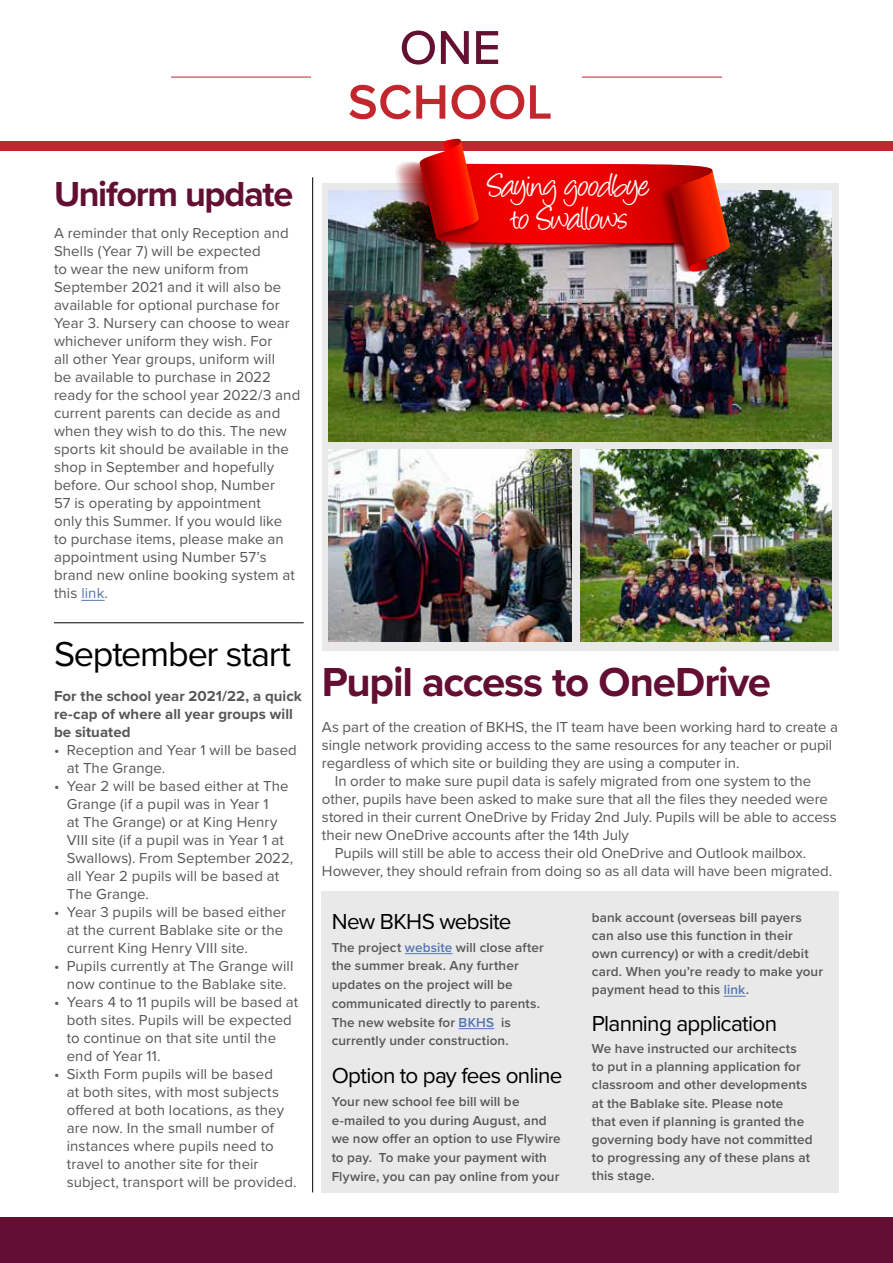
<style>
.page{position:relative;width:893px;height:1263px;background:#fff}
.page>*{position:absolute;margin:0;border:0;box-sizing:border-box;transform-origin:0 0}
.t1{font:700 42px "Proxima Nova";letter-spacing:-.03em;color:#630f33}
.t2{font:37.5px/33px "Angelina";letter-spacing:-.02em;color:#fff;text-align:center}
.t3{font:36px "Proxima Nova";letter-spacing:-.035em;color:#000}
.t4{font:700 36px "Proxima Nova";letter-spacing:-.035em;color:#630f33}
.t5{font:22.5px "Proxima Nova";letter-spacing:-.035em;color:#000}
.t6{font:15px/18px "Proxima Nova";letter-spacing:.005em;color:#575756}
.t7{font:700 15px/18px "Proxima Nova";letter-spacing:.005em;color:#575756}
.t8{font:600 13.5px/18.1px "Proxima Nova";letter-spacing:.01em;color:#575756}
.s1{color:#5576af}
</style>
<div class="page">
<svg style="left:349px;top:85px;width:96px;height:34px"></svg>
<svg style="left:451px;top:85px;width:73px;height:34px"></svg>
<svg style="left:530px;top:85px;width:21px;height:34px"></svg>
<hr style="left:582px;top:77px;width:139px;height:1px;background:#c1272d">
<hr style="left:172px;top:77px;width:139px;height:1px;background:#c1272d">
<svg style="left:402px;top:31px;width:33px;height:34px"></svg>
<svg style="left:441px;top:31px;width:28px;height:33px"></svg>
<svg style="left:476px;top:31px;width:22px;height:33px"></svg>
<div style="left:0;top:141px;width:893px;height:10px;background:#c2262e"></div>
<div style="left:0;top:1217px;width:893px;height:46px;background:#630f33"></div>
<hr style="left:312px;top:177px;width:1px;height:1015px;background:#000">
<div style="left:322px;top:891px;width:517px;height:301px;background:#e9e9e9"></div>
<div style="left:322px;top:183px;width:517px;height:468px;background:#e9e9e9"></div>
<svg style="left:81px;top:600px;width:24px;height:1px"></svg>
<hr style="left:54px;top:622px;width:250px;height:1px;background:#000">
<hr style="left:405px;top:953px;width:47px;height:1px;background:#5576af">
<hr style="left:459px;top:1028px;width:35px;height:1px;background:#5576af">
<svg style="left:724px;top:996px;width:22px;height:1px"></svg>
<img style="left:329px;top:190px;width:503px;height:252px">
<img style="left:329px;top:450px;width:242px;height:192px">
<img style="left:580px;top:450px;width:252px;height:192px">
<img style="left:396px;top:139px;width:335px;height:135px">
<h3 class="t4" style="left:54px;top:167px;width:241px">Uniform update</h3>
<p class="t6" style="left:54px;top:223px;width:248px">A reminder that only Reception and<br>Shells (Year 7) will be expected<br>to wear the new uniform from<br>September 2021 and it will also be available for optional purchase for<br>Year 3. Nursery can choose to wear whichever uniform they wish. For<br>all other Year groups, uniform will<br>be available to purchase in 2022 ready for the school year 2022/3 and current parents can decide as and when they wish to do this. The new sports kit should be available in the shop in September and hopefully before. Our school shop, Number<br>57 is operating by appointment<br>only this Summer. If you would like<br>to purchase items, please make an appointment using Number 57’s brand new online booking system at this <span class="s1">link</span>.</p>
<h3 class="t3" style="left:54px;top:627px;width:239px">September start</h3>
<p class="t7" style="left:54px;top:686px;width:249px">For the school year 2021/22, a quick re-cap of where all year groups will be situated</p>
<p class="t6" style="left:67px;top:740px;width:232px;text-indent:-13px">• Reception and Year 1 will be based at The Grange.</p>
<p class="t6" style="left:67px;top:776px;width:228px;text-indent:-13px">• Year 2 will be based either at The<br>Grange (if a pupil was in Year 1<br>at The Grange) or at King Henry<br>VIII site (if a pupil was in Year 1 at<br>Swallows). From September 2022, all Year 2 pupils will be based at<br>The Grange.</p>
<p class="t6" style="left:67px;top:902px;width:221px;text-indent:-13px">• Year 3 pupils will be based either at the current Bablake site or the current King Henry VIII site.</p>
<p class="t6" style="left:54px;top:956px;width:241px;text-align:center">• Pupils currently at The Grange will now continue to the Bablake site.</p>
<p class="t6" style="left:67px;top:992px;width:233px;text-indent:-13px">• Years 4 to 11 pupils will be based at both sites. Pupils will be expected to continue on that site until the end of Year 11.</p>
<p class="t6" style="left:67px;top:1064px;width:231px;text-indent:-13px">• Sixth Form pupils will be based<br>at both sites, with most subjects offered at both locations, as they are now. In the small number of instances where pupils need to travel to another site for their subject, transport will be provided.</p>
<h2 class="t2" style="left:488px;top:172px;width:163px">Saying goodbye to Swallows</h2>
<h1 class="t1" style="left:322px;top:651px;width:451px">Pupil access to OneDrive</h1>
<p class="t6" style="left:322px;top:717px;width:517px">As part of the creation of BKHS, the IT team have been working hard to create a</p>
<p class="t6" style="left:322px;top:735px;width:512px">single network providing access to the same resources for any teacher or pupil</p>
<p class="t6" style="left:322px;top:753px;width:419px">regardless of which site or building they are using a computer in.</p>
<p class="t6" style="left:335px;top:771px;width:478px">In order to make sure pupil data is safely migrated from one system to the</p>
<p class="t6" style="left:322px;top:789px;width:507px">other, pupils have been asked to make sure that all the files they needed were</p>
<p class="t6" style="left:322px;top:807px;width:516px">stored in their current OneDrive by Friday 2nd July. Pupils will be able to access</p>
<p class="t6" style="left:322px;top:825px;width:308px">their new OneDrive accounts after the 14th July</p>
<p class="t6" style="left:335px;top:843px;width:473px">Pupils will still be able to access their old OneDrive and Outlook mailbox.</p>
<p class="t6" style="left:322px;top:861px;width:512px">However, they should refrain from doing so as all data will have been migrated.</p>
<h3 class="t5" style="left:332px;top:904px;width:181px">New BKHS website</h3>
<p class="t8" style="left:332px;top:937px;width:214px;line-height:18.8px">The project <span class="s1">website</span> will close after the summer break. Any further updates on the project will be communicated directly to parents.<br>The new website for <span class="s1">BKHS</span> is currently under construction.</p>
<h3 class="t5" style="left:332px;top:1059px;width:232px">Option to pay fees online</h3>
<p class="t8" style="left:332px;top:1092px;width:231px;line-height:18.8px">Your new school fee bill will be e-mailed to you during August, and we now offer an option to use Flywire to pay. To make your payment with Flywire, you can pay online from your</p>
<p class="t8" style="left:592px;top:907px;width:233px">bank account (overseas bill payers can also use this function in their<br>own currency) or with a credit/debit card. When you’re ready to make your payment head to this <span class="s1">link</span>.</p>
<h3 class="t5" style="left:592px;top:1006px;width:187px">Planning application</h3>
<p class="t8" style="left:592px;top:1039px;width:222px">We have instructed our architects<br>to put in a planning application for classroom and other developments at the Bablake site. Please note<br>that even if planning is granted the governing body have not committed to progressing any of these plans at this stage.</p>
</div>
